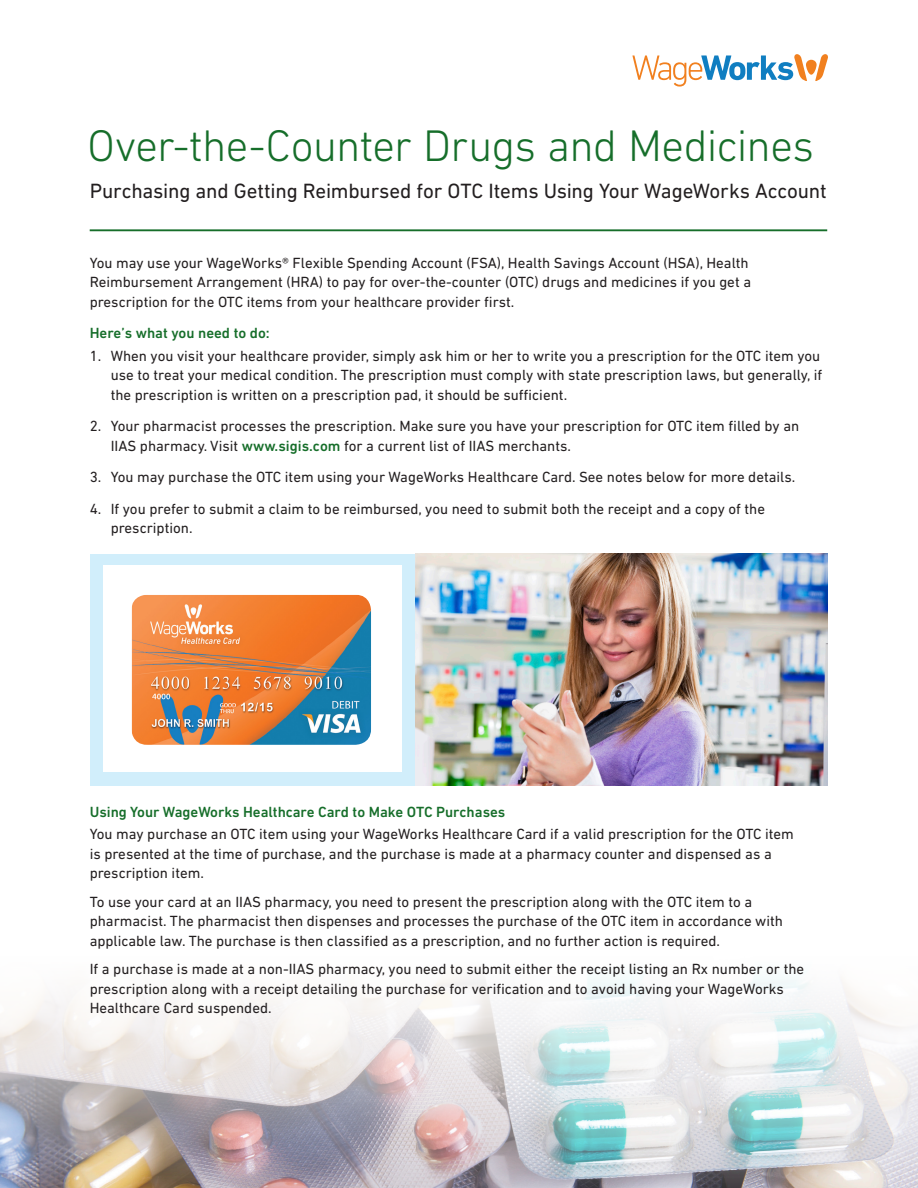
<style>
.page{position:relative;width:918px;height:1188px;background:#fff}
.page>*{position:absolute;margin:0;border:0;box-sizing:border-box;transform-origin:0 0}
.t1{font:300 45px "DIN Next LT Pro";letter-spacing:-.015em;color:#166e2a}
.t2{font:21px "DIN Next LT Pro";letter-spacing:-.01em;color:#231f20}
.t3{font:15px/19.5px "DIN Next LT Pro";color:#231f20}
.t4{font:500 15px "DIN Next LT Pro";color:#166e2a}
.s1{font-weight:500;color:#166e2a}
</style>
<div class="page">
<img style="left:0;top:977px;width:918px;height:211px">
<svg style="left:632px;top:54px;width:175px;height:33px"></svg>
<svg style="left:815px;top:54px;width:13px;height:27px"></svg>
<svg style="left:806px;top:60px;width:11px;height:15px"></svg>
<hr style="left:90px;top:229px;width:737px;height:2px;background:#166e2a">
<div style="left:90px;top:554px;width:737px;height:232px;background:#d1eefb"></div>
<div style="left:103px;top:566px;width:298px;height:206px;background:#fff"></div>
<img style="left:416px;top:554px;width:412px;height:232px">
<img style="left:131px;top:595px;width:240px;height:150px">
<p class="t1" style="left:87px;top:120px;width:728px">Over-the-Counter Drugs and Medicines</p>
<p class="t2" style="left:90px;top:179px;width:738px">Purchasing and Getting Reimbursed for OTC Items Using Your WageWorks Account</p>
<p class="t3" style="left:90px;top:253px;width:663px">You may use your WageWorks® Flexible Spending Account (FSA), Health Savings Account (HSA), Health<br>Reimbursement Arrangement (HRA) to pay for over-the-counter (OTC) drugs and medicines if you get a prescription for the OTC items from your healthcare provider first.</p>
<p class="t4" style="left:90px;top:324px;width:182px">Here’s what you need to do:</p>
<p class="t3" style="left:111px;top:346px;width:713px;text-indent:-21px">1. When you visit your healthcare provider, simply ask him or her to write you a prescription for the OTC item you use to treat your medical condition. The prescription must comply with state prescription laws, but generally, if the prescription is written on a prescription pad, it should be sufficient.</p>
<p class="t3" style="left:111px;top:416px;width:690px;text-indent:-21px">2. Your pharmacist processes the prescription. Make sure you have your prescription for OTC item filled by an<br>IIAS pharmacy. Visit <span class="s1">www.sigis.com</span> for a current list of IIAS merchants.</p>
<p class="t3" style="left:90px;top:467px;width:707px">3. You may purchase the OTC item using your WageWorks Healthcare Card. See notes below for more details.</p>
<p class="t3" style="left:111px;top:499px;width:656px;text-indent:-21px">4. If you prefer to submit a claim to be reimbursed, you need to submit both the receipt and a copy of the prescription.</p>
<p class="t4" style="left:90px;top:803px;width:417px">Using Your WageWorks Healthcare Card to Make OTC Purchases</p>
<p class="t3" style="left:90px;top:824px;width:706px">You may purchase an OTC item using your WageWorks Healthcare Card if a valid prescription for the OTC item is presented at the time of purchase, and the purchase is made at a pharmacy counter and dispensed as a prescription item.</p>
<p class="t3" style="left:90px;top:892px;width:695px">To use your card at an IIAS pharmacy, you need to present the prescription along with the OTC item to a pharmacist. The pharmacist then dispenses and processes the purchase of the OTC item in accordance with applicable law. The purchase is then classified as a prescription, and no further action is required.</p>
<p class="t3" style="left:90px;top:959px;width:716px">If a purchase is made at a non-IIAS pharmacy, you need to submit either the receipt listing an Rx number or the prescription along with a receipt detailing the purchase for verification and to avoid having your WageWorks<br>Healthcare Card suspended.</p>
</div>
